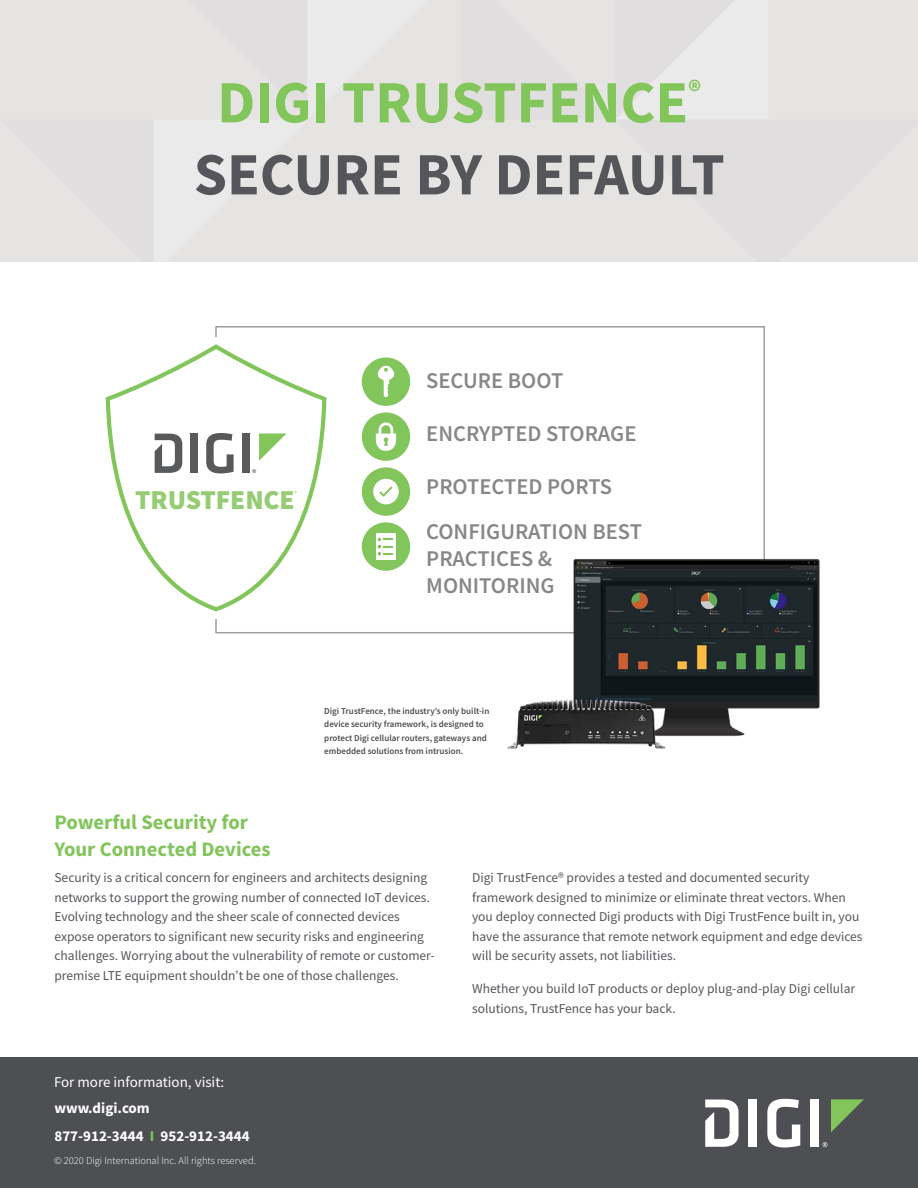
<style>
.page{position:relative;width:918px;height:1188px;background:#fff}
.page>*{position:absolute;margin:0;border:0;box-sizing:border-box;transform-origin:0 0}
.t1{font:700 60px "Source Sans Pro";color:#82c55b}
.t2{font:700 60px "Source Sans Pro";color:#54565a}
.t3{font:900 27.3px "Source Sans Pro";letter-spacing:-.005em;color:#95cc74}
.Subhead{font:600 22.5px/26.8px "Source Sans Pro";color:#878787}
.subhead_1_green{font:700 20.7px/27px "Source Sans Pro";color:#82c55b}
.t4{font:700 15px/27.8px "Source Sans Pro";color:#fff}
.t5{font:15px "Source Sans Pro";color:#fff}
.Body_Copy{font:13.5px/19.5px "Source Sans Pro";color:#54565a}
.t6{font:300 10.5px "Source Sans Pro";color:#fff}
.Table_-_Header{font:600 9px/13.5px "Source Sans Pro";color:#4d4d4f}
.t7{font:6px "Source Sans Pro";color:#95cc74}
.s1{color:#82c55b}
</style>
<div class="page">
<div style="left:0;top:1057px;width:918px;height:131px;background:#4e4f53"></div>
<div style="left:748px;top:1100px;width:9px;height:47px;background:#fff"></div>
<svg style="left:767px;top:1099px;width:33px;height:48px"></svg>
<div style="left:810px;top:1100px;width:9px;height:47px;background:#fff"></div>
<svg style="left:831px;top:1099px;width:33px;height:33px"></svg>
<svg style="left:705px;top:1100px;width:34px;height:47px"></svg>
<svg style="left:823px;top:1142px;width:4px;height:5px"></svg>
<div style="left:0;top:0;width:918px;height:262px;background:#e5e4e3"></div>
<div style="left:362px;top:523px;width:47px;height:47px;background:#82c55b;border-radius:50%"></div>
<div style="left:362px;top:522px;width:48px;height:49px;border:1px solid #82c55b;border-radius:50%"></div>
<div style="left:376px;top:533px;width:20px;height:27px;background:#fff"></div>
<svg style="left:378px;top:538px;width:15px;height:17px"></svg>
<div style="left:362px;top:413px;width:47px;height:47px;background:#82c55b;border-radius:50%"></div>
<div style="left:362px;top:412px;width:48px;height:49px;border:1px solid #82c55b;border-radius:50%"></div>
<svg style="left:376px;top:422px;width:20px;height:29px"></svg>
<div style="left:362px;top:358px;width:47px;height:47px;background:#82c55b;border-radius:50%"></div>
<div style="left:362px;top:357px;width:48px;height:49px;border:1px solid #82c55b;border-radius:50%"></div>
<svg style="left:377px;top:366px;width:18px;height:32px"></svg>
<div style="left:362px;top:468px;width:47px;height:47px;background:#82c55b;border-radius:50%"></div>
<div style="left:362px;top:467px;width:48px;height:49px;border:1px solid #82c55b;border-radius:50%"></div>
<div style="left:373px;top:479px;width:26px;height:25px;background:#fff;border-radius:50%"></div>
<svg style="left:379px;top:487px;width:14px;height:10px"></svg>
<svg style="left:105px;top:344px;width:222px;height:268px"></svg>
<div style="left:191px;top:434px;width:7px;height:39px;background:#58595b"></div>
<svg style="left:206px;top:433px;width:28px;height:40px"></svg>
<div style="left:242px;top:434px;width:7px;height:39px;background:#58595b"></div>
<svg style="left:259px;top:434px;width:27px;height:27px"></svg>
<svg style="left:155px;top:434px;width:27px;height:39px"></svg>
<svg style="left:252px;top:469px;width:4px;height:4px"></svg>
<img style="left:496px;top:550px;width:324px;height:199px">
<p class="t1" style="left:217px;top:64px;width:486px">DIGI TRUSTFENCE<sup>®</sup></p>
<p class="t2" style="left:194px;top:136px;width:532px">SECURE BY DEFAULT</p>
<p class="t3" style="left:135px;top:481px;width:161px">TRUSTFENCE</p>
<p class="t7" style="left:294px;top:489px;width:4px">®</p>
<p class="Subhead" style="left:426px;top:366px;width:139px">SECURE BOOT</p>
<p class="Subhead" style="left:426px;top:419px;width:212px">ENCRYPTED STORAGE</p>
<p class="Subhead" style="left:426px;top:472px;width:188px">PROTECTED PORTS</p>
<p class="Subhead" style="left:426px;top:518px;width:217px">CONFIGURATION BEST<br>PRACTICES &amp;<br>MONITORING</p>
<p class="Table_-_Header" style="left:324px;top:704px;width:167px">Digi TrustFence, the industry’s only built-in device security framework, is designed to protect Digi cellular routers, gateways and embedded solutions from intrusion.</p>
<p class="subhead_1_green" style="left:54px;top:809px;width:218px">Powerful Security for<br>Your Connected Devices</p>
<p class="Body_Copy" style="left:54px;top:868px;width:382px">Security is a critical concern for engineers and architects designing networks to support the growing number of connected IoT devices.<br>Evolving technology and the sheer scale of connected devices expose operators to significant new security risks and engineering challenges. Worrying about the vulnerability of remote or customer&shy;premise LTE equipment shouldn’t be one of those challenges.</p>
<p class="Body_Copy" style="left:472px;top:868px;width:392px">Digi TrustFence® provides a tested and documented security framework designed to minimize or eliminate threat vectors. When you deploy connected Digi products with Digi TrustFence built in, you have the assurance that remote network equipment and edge devices will be security assets, not liabilities.</p>
<p class="Body_Copy" style="left:472px;top:979px;width:385px">Whether you build IoT products or deploy plug-and-play Digi cellular solutions, TrustFence has your back.</p>
<p class="t5" style="left:54px;top:1072px;width:172px">For more information, visit:</p>
<p class="t4" style="left:54px;top:1095px;width:197px">www.digi.com<br>877-912-3444 <span class="s1">I</span> 952-912-3444</p>
<p class="t6" style="left:54px;top:1154px;width:204px">© 2020 Digi International Inc. All rights reserved.</p>
</div>
